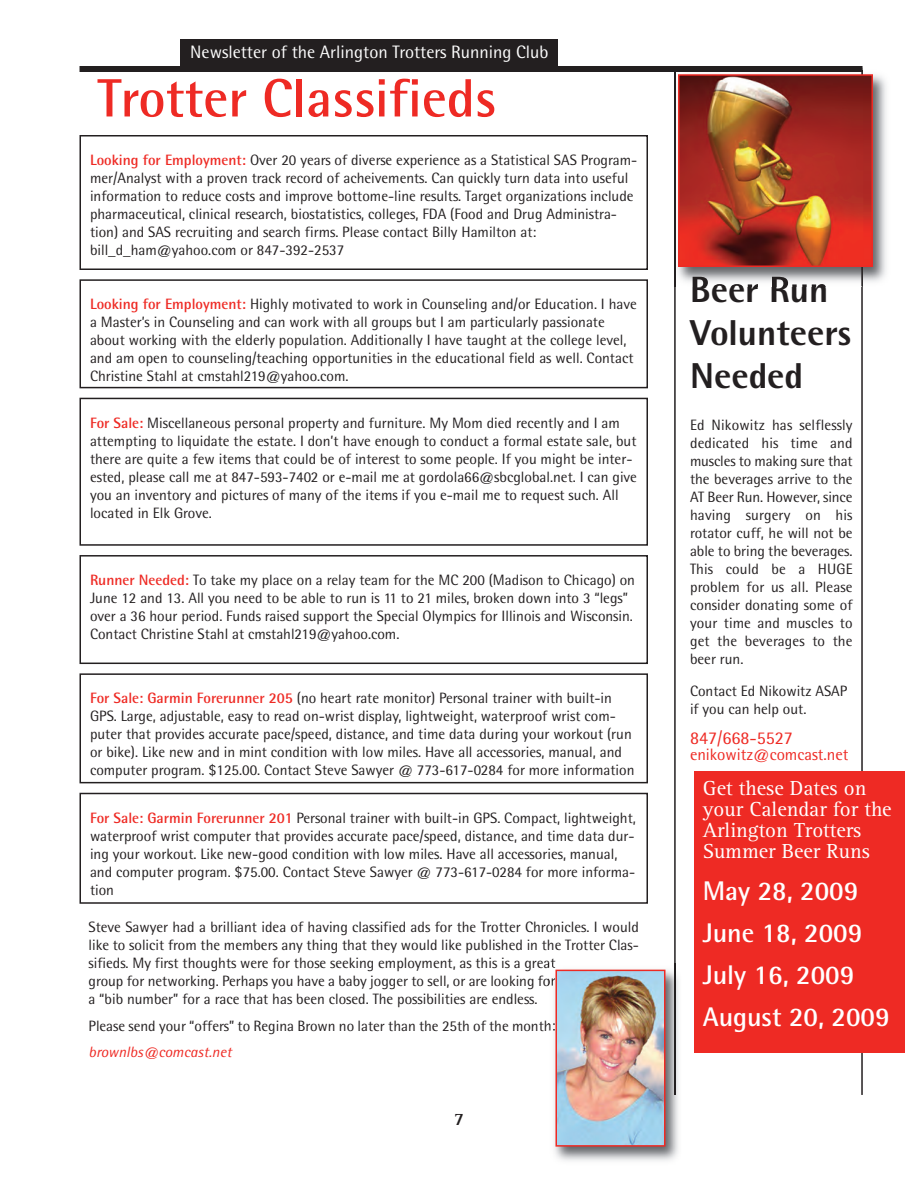
<style>
.page{position:relative;width:918px;height:1188px;background:#fff}
.page>*{position:absolute;margin:0;border:0;box-sizing:border-box;transform-origin:0 0}
.t1{font:700 54px "Rotis Semi Sans";color:#ee2a24}
.t2{font:800 36px/43.2px "Rotis Semi Sans";color:#231f20}
.t3{font:700 27px/42px "Rotis Semi Sans";color:#fff}
.t4{font:21px/21px "Rotis Serif";color:#fff}
.t5{font:18px "Rotis Semi Sans";color:#fff}
.t6{font:18px "Rotis Semi Sans";color:#ee2a24}
.t7{font:700 18px "Rotis Serif";color:#231f20}
.t8{font:16.5px "Rotis Semi Sans";color:#ee2a24}
.t9{font:15px/18px "Rotis Semi Sans";color:#231f20}
.t10{font:italic 15px "Rotis Semi Sans";color:#ee2a24}
.s1{font-weight:700;color:#ee2a24}
</style>
<div class="page">
<div style="left:80px;top:66px;width:783px;height:6px;background:#231f20"></div>
<div style="left:180px;top:39px;width:378px;height:29px;background:#231f20"></div>
<hr style="left:674px;top:70px;width:2px;height:1025px;background:#231f20">
<hr style="left:861px;top:70px;width:2px;height:1025px;background:#231f20">
<img style="left:863px;top:74px;width:24px;height:208px">
<img style="left:677px;top:87px;width:184px;height:199px">
<img style="left:693px;top:277px;width:133px;height:9px">
<img style="left:861px;top:72px;width:2px;height:214px">
<img style="left:681px;top:77px;width:189px;height:187px">
<div style="left:678px;top:74px;width:195px;height:193px;border:2px solid #ee2a24"></div>
<div style="left:694px;top:771px;width:210px;height:282px;background:#ee2a24"></div>
<img style="left:549px;top:963px;width:129px;height:198px">
<img style="left:674px;top:963px;width:2px;height:132px">
<img style="left:558px;top:973px;width:105px;height:171px">
<div style="left:555px;top:970px;width:111px;height:177px;border:2px solid #ee2a24"></div>
<div style="left:80px;top:793px;width:568px;height:111px;border:2px solid #231f20"></div>
<div style="left:80px;top:673px;width:568px;height:110px;border:2px solid #231f20"></div>
<div style="left:80px;top:279px;width:568px;height:109px;border:2px solid #231f20"></div>
<div style="left:80px;top:135px;width:568px;height:135px;border:2px solid #231f20"></div>
<div style="left:80px;top:398px;width:568px;height:148px;border:2px solid #231f20"></div>
<div style="left:80px;top:555px;width:568px;height:109px;border:2px solid #231f20"></div>
<p class="t5" style="left:190px;top:45px;width:360px">Newsletter of the Arlington Trotters Running Club</p>
<h1 class="t1" style="left:98px;top:79px;width:401px">Trotter Classifieds</h1>
<p class="t9" style="left:90px;top:152px;width:549px"><span class="s1">Looking for Employment:</span> Over 20 years of diverse experience as a Statistical SAS Program&shy;mer/Analyst with a proven track record of acheivements. Can quickly turn data into useful information to reduce costs and improve bottome-line results. Target organizations include pharmaceutical, clinical research, biostatistics, colleges, FDA (Food and Drug Administra&shy;tion) and SAS recruiting and search firms. Please contact Billy Hamilton at: bill_d_ham@yahoo.com or 847-392-2537</p>
<p class="t9" style="left:90px;top:297px;width:548px"><span class="s1">Looking for Employment:</span> Highly motivated to work in Counseling and/or Education. I have a Master’s in Counseling and can work with all groups but I am particularly passionate about working with the elderly population. Additionally I have taught at the college level, and am open to counseling/teaching opportunities in the educational field as well. Contact Christine Stahl at cmstahl219@yahoo.com.</p>
<p class="t9" style="left:90px;top:415px;width:549px"><span class="s1">For Sale:</span> Miscellaneous personal property and furniture. My Mom died recently and I am attempting to liquidate the estate. I don’t have enough to conduct a formal estate sale, but there are quite a few items that could be of interest to some people. If you might be inter&shy;ested, please call me at 847-593-7402 or e-mail me at gordola66@sbcglobal.net. I can give you an inventory and pictures of many of the items if you e-mail me to request such. All located in Elk Grove.</p>
<p class="t9" style="left:90px;top:572px;width:547px"><span class="s1">Runner Needed:</span> To take my place on a relay team for the MC 200 (Madison to Chicago) on June 12 and 13. All you need to be able to run is 11 to 21 miles, broken down into 3 “legs” over a 36 hour period. Funds raised support the Special Olympics for Illinois and Wisconsin.<br>Contact Christine Stahl at cmstahl219@yahoo.com.</p>
<p class="t9" style="left:90px;top:691px;width:546px"><span class="s1">For Sale: Garmin Forerunner 205</span> (no heart rate monitor) Personal trainer with built-in GPS. Large, adjustable, easy to read on-wrist display, lightweight, waterproof wrist com&shy;puter that provides accurate pace/speed, distance, and time data during your workout (run or bike). Like new and in mint condition with low miles. Have all accessories, manual, and computer program. $125.00. Contact Steve Sawyer @ 773-617-0284 for more information</p>
<p class="t9" style="left:90px;top:810px;width:547px"><span class="s1">For Sale: Garmin Forerunner 201</span> Personal trainer with built-in GPS. Compact, lightweight, waterproof wrist computer that provides accurate pace/speed, distance, and time data dur&shy;ing your workout. Like new-good condition with low miles. Have all accessories, manual, and computer program. $75.00. Contact Steve Sawyer @ 773-617-0284 for more informa&shy;tion</p>
<p class="t9" style="left:88px;top:919px;width:552px">Steve Sawyer had a brilliant idea of having classified ads for the Trotter Chronicles. I would like to solicit from the members any thing that they would like published in the Trotter Clas&shy;sifieds. My first thoughts were for those seeking employment, as this is a great<br>group for networking. Perhaps you have a baby jogger to sell, or are looking for<br>a “bib number” for a race that has been closed. The possibilities are endless.</p>
<p class="t9" style="left:88px;top:1018px;width:468px">Please send your “offers” to Regina Brown no later than the 25th of the month:</p>
<p class="t10" style="left:88px;top:1047px;width:145px">brownlbs@comcast.net</p>
<p class="t7" style="left:454px;top:1113px;width:12px">7</p>
<h2 class="t2" style="left:690px;top:271px;width:163px">Beer Run<br>Volunteers<br>Needed</h2>
<p class="t9" style="left:690px;top:418px;width:164px;text-align:justify">Ed Nikowitz has selflessly dedicated his time and muscles to making sure that the beverages arrive to the AT Beer Run. However, since having surgery on his rotator cuff, he will not be able to bring the beverages.<br>This could be a HUGE problem for us all. Please consider donating some of your time and muscles to get the beverages to the beer run.</p>
<p class="t9" style="left:690px;top:683px;width:159px">Contact Ed Nikowitz ASAP if you can help out.</p>
<p class="t6" style="left:690px;top:731px;width:104px">847/668-5527</p>
<p class="t8" style="left:690px;top:749px;width:160px">enikowitz@comcast.net</p>
<h3 class="t4" style="left:703px;top:780px;width:190px">Get these Dates on your Calendar for the<br>Arlington Trotters<br>Summer Beer Runs</h3>
<h3 class="t3" style="left:703px;top:872px;width:188px">May 28, 2009<br>June 18, 2009<br>July 16, 2009<br>August 20, 2009</h3>
</div>
